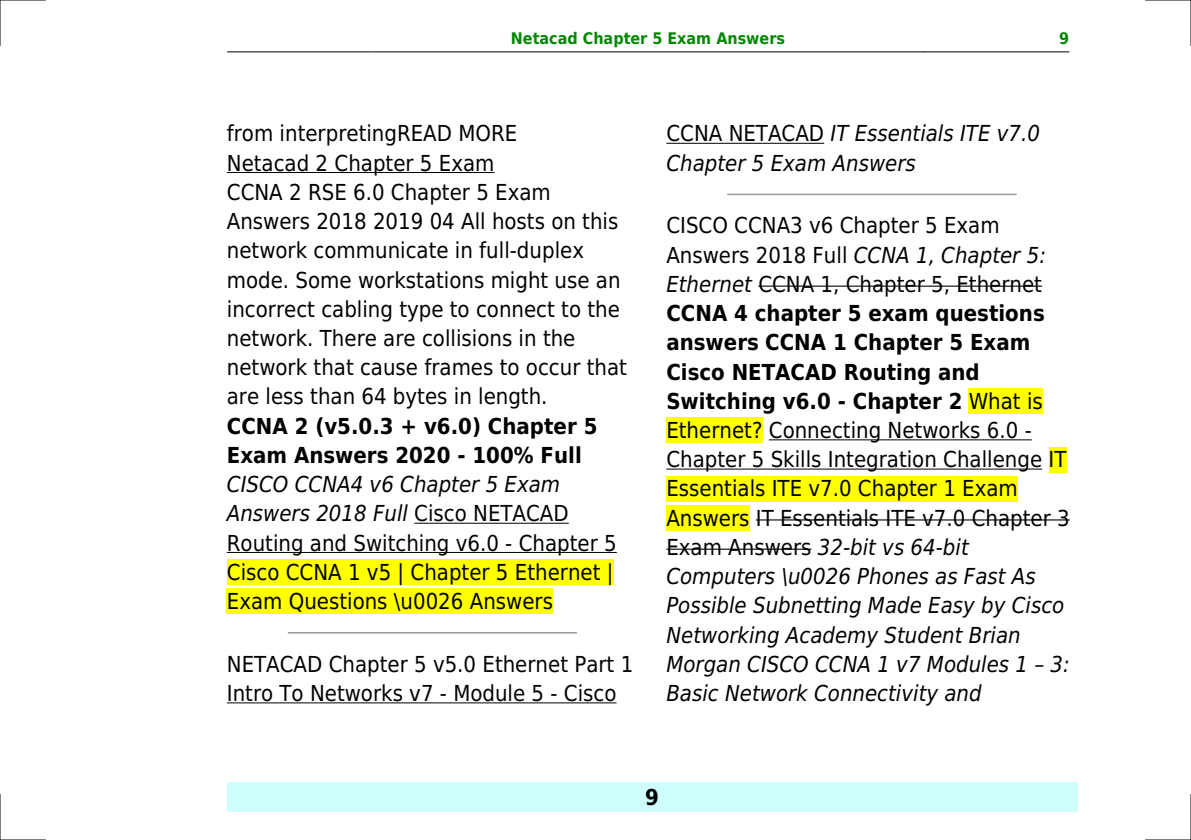
<style>
.page{position:relative;width:1191px;height:840px;background:#fff}
.page>*{position:absolute;margin:0;border:0;box-sizing:border-box;transform-origin:0 0}
.t1{font:22px/29.2px "DejaVu Sans Condensed";color:#000}
.t2{font:700 22px/29.2px "DejaVu Sans Condensed";color:#000}
.t3{font:italic 22px/29.2px "DejaVu Sans Condensed";color:#000}
.t4{font:700 16px "DejaVu Sans Condensed";color:#080}
.s1{font-style:italic}
.s2{font-style:normal}
.s3{font-weight:700}
</style>
<div class="page">
<hr style="left:227px;top:51px;width:144px;height:1px;background:#000">
<hr style="left:372px;top:51px;width:552px;height:1px;background:#000">
<hr style="left:924px;top:51px;width:144px;height:1px;background:#000">
<div style="left:227px;top:782px;width:850px;height:29px;background:#cffffc"></div>
<hr style="left:227px;top:172px;width:267px;height:1px;background:#000">
<hr style="left:414px;top:522px;width:155px;height:1px;background:#000">
<hr style="left:227px;top:551px;width:390px;height:1px;background:#000">
<div style="left:227px;top:559px;width:386px;height:25px;background:#ff0"></div>
<div style="left:227px;top:588px;width:326px;height:26px;background:#ff0"></div>
<hr style="left:288px;top:631px;width:288px;height:2px;background:#999">
<hr style="left:227px;top:702px;width:389px;height:1px;background:#000">
<hr style="left:666px;top:143px;width:158px;height:1px;background:#000">
<hr style="left:728px;top:193px;width:288px;height:2px;background:#999">
<hr style="left:758px;top:285px;width:284px;height:1px;background:#000">
<div style="left:968px;top:388px;width:74px;height:26px;background:#ff0"></div>
<div style="left:666px;top:417px;width:96px;height:26px;background:#ff0"></div>
<hr style="left:769px;top:439px;width:262px;height:1px;background:#000">
<hr style="left:666px;top:468px;width:376px;height:1px;background:#000">
<div style="left:1048px;top:446px;width:18px;height:26px;background:#ff0"></div>
<div style="left:666px;top:475px;width:352px;height:26px;background:#ff0"></div>
<div style="left:666px;top:505px;width:83px;height:25px;background:#ff0"></div>
<hr style="left:756px;top:519px;width:313px;height:1px;background:#000">
<hr style="left:666px;top:548px;width:145px;height:1px;background:#000">
<hr style="left:0;top:0;width:45px;height:1px;background:#000">
<hr style="left:1145px;top:0;width:46px;height:1px;background:#000">
<hr style="left:0;top:839px;width:45px;height:1px;background:#000">
<hr style="left:1145px;top:839px;width:46px;height:1px;background:#000">
<hr style="left:0;top:0;width:1px;height:45px;background:#000">
<hr style="left:0;top:794px;width:1px;height:45px;background:#000">
<hr style="left:1190px;top:0;width:1px;height:45px;background:#000">
<hr style="left:1190px;top:794px;width:1px;height:45px;background:#000">
<p class="t4" style="left:511px;top:29px;width:276px">Netacad Chapter 5 Exam Answers</p>
<p class="t4" style="left:1059px;top:29px;width:12px">9</p>
<p class="t1" style="left:227px;top:119px;width:402px">from interpretingREAD MORE<br>Netacad 2 Chapter 5 Exam<br>CCNA 2 RSE 6.0 Chapter 5 Exam Answers 2018 2019 04 All hosts on this network communicate in full-duplex mode. Some workstations might use an incorrect cabling type to connect to the network. There are collisions in the network that cause frames to occur that are less than 64 bytes in length.</p>
<p class="t2" style="left:227px;top:411px;width:372px">CCNA 2 (v5.0.3 + v6.0) Chapter 5<br>Exam Answers 2020 - 100% Full</p>
<p class="t1" style="left:227px;top:469px;width:391px"><span class="s1">CISCO CCNA4 v6 Chapter 5 Exam<br>Answers 2018 Full</span> Cisco NETACAD<br>Routing and Switching v6.0 - Chapter 5<br>Cisco CCNA 1 v5 | Chapter 5 Ethernet |<br>Exam Questions \u0026 Answers</p>
<p class="t1" style="left:227px;top:649px;width:408px">NETACAD Chapter 5 v5.0 Ethernet Part 1<br>Intro To Networks v7 - Module 5 - Cisco</p>
<p class="t3" style="left:666px;top:119px;width:375px"><span class="s2">CCNA NETACAD</span> IT Essentials ITE v7.0<br>Chapter 5 Exam Answers</p>
<p class="t1" style="left:666px;top:211px;width:405px">CISCO CCNA3 v6 Chapter 5 Exam Answers 2018 Full <span class="s1">CCNA 1, Chapter 5:<br>Ethernet</span> CCNA 1, Chapter 5, Ethernet <span class="s3">CCNA 4 chapter 5 exam questions answers CCNA 1 Chapter 5 Exam Cisco NETACAD Routing and Switching v6.0 - Chapter 2</span> What is Ethernet? Connecting Networks 6.0 - Chapter 5 Skills Integration Challenge IT Essentials ITE v7.0 Chapter 1 Exam Answers IT Essentials ITE v7.0 Chapter 3<br>Exam Answers <span class="s1">32-bit vs 64-bit Computers \u0026 Phones as Fast As Possible Subnetting Made Easy by Cisco Networking Academy Student Brian Morgan CISCO CCNA 1 v7 Modules 1 3:<br>Basic Network Connectivity and</span></p>
<p class="t2" style="left:645px;top:782px;width:15px">9</p>
</div>
